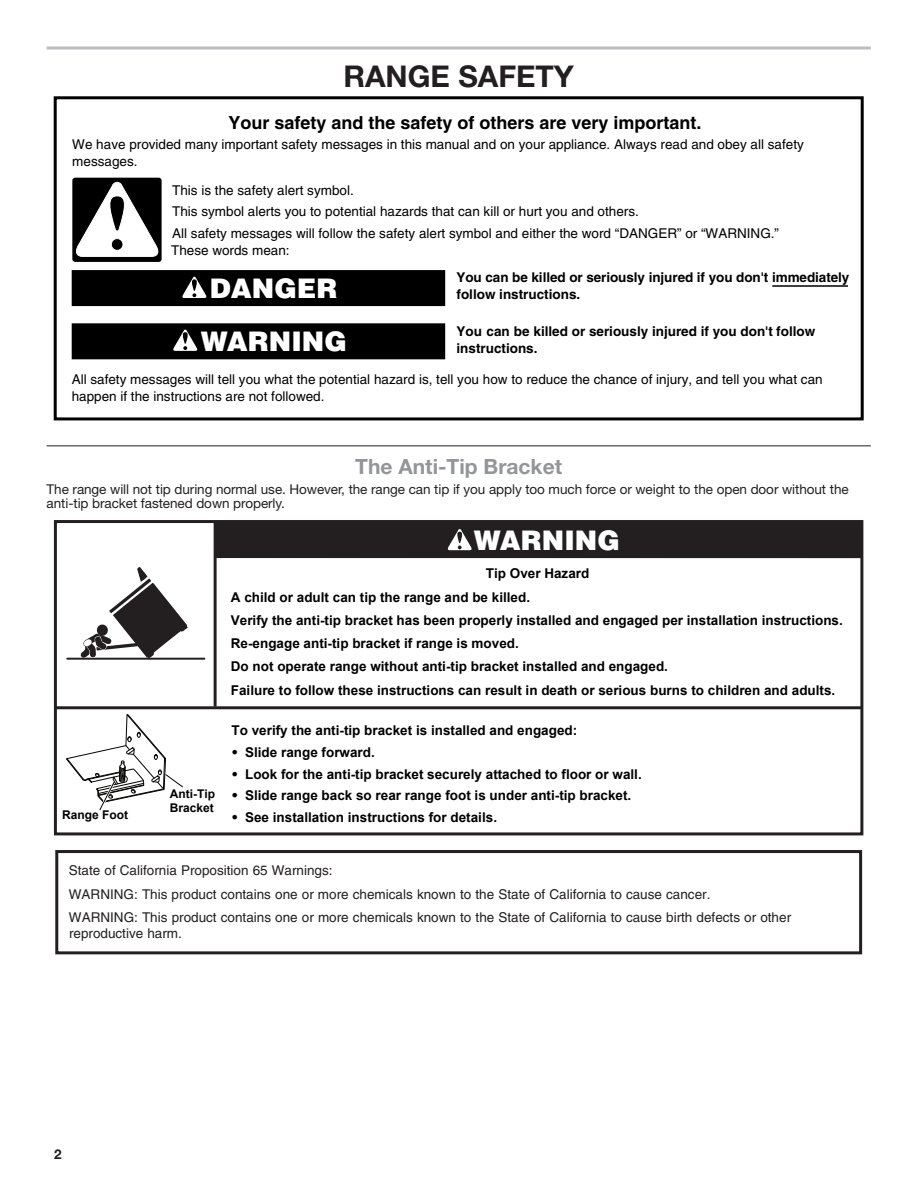
<style>
.page{position:relative;width:918px;height:1188px;background:#fff}
.page>*{position:absolute;margin:0;border:0;box-sizing:border-box;transform-origin:0 0}
.Heading_1_Cook{font:700 30px "Helvetica Neue";color:#231f20}
.t1{font:900 27px/52.8px "Helvetica";color:#fff;text-align:center}
.Heading_2_Cook{font:700 21px "Helvetica Neue";color:#939598}
.t2{font:700 18px "Helvetica";color:#000}
.t3{font:700 13.5px/23.2px "Arial";color:#000}
.t4{font:13.5px/17.2px "Helvetica";color:#000}
.t5{font:13.5px/23.2px "Helvetica";color:#231f20}
.Body{font:13.5px/13.8px "Helvetica Neue LT Std";letter-spacing:-.005em;color:#231f20}
.t6{font:700 13.5px "Helvetica";color:#000}
.t7{font:700 13.5px "Helvetica Neue";color:#231f20}
.t8{font:700 12px/14.2px "Arial";color:#000}
.s1{font-family:"Helvetica";font-weight:900}
</style>
<div class="page">
<svg style="left:47px;top:46px;width:824px;height:4px;background:#cccdcf"></svg>
<hr style="left:47px;top:445px;width:824px;height:1px;background:#231f20">
<div style="left:72px;top:270px;width:373px;height:36px;background:#000"></div>
<div style="left:54px;top:96px;width:810px;height:324px;border:3px solid #000"></div>
<div style="left:72px;top:323px;width:373px;height:36px;background:#000"></div>
<div style="left:72px;top:178px;width:90px;height:84px;border:3px solid #000;border-radius:2px"></div>
<svg style="left:74px;top:182px;width:86px;height:75px"></svg>
<hr style="left:772px;top:285px;width:76px;height:2px;background:#000">
<svg style="left:182px;top:276px;width:25px;height:22px"></svg>
<svg style="left:173px;top:329px;width:25px;height:22px"></svg>
<div style="left:54px;top:520px;width:809px;height:315px;border:3px solid #231f20"></div>
<hr style="left:214px;top:522px;width:3px;height:185px;background:#231f20">
<hr style="left:55px;top:706px;width:806px;height:3px;background:#231f20">
<div style="left:214px;top:522px;width:648px;height:36px;background:#231f20"></div>
<svg style="left:447px;top:529px;width:25px;height:21px"></svg>
<hr style="left:67px;top:658px;width:137px;height:2px;background:#231f20">
<svg style="left:75px;top:567px;width:114px;height:93px"></svg>
<svg style="left:66px;top:714px;width:117px;height:97px"></svg>
<div style="left:55px;top:850px;width:807px;height:104px;border:3px solid #231f20"></div>
<h1 class="Heading_1_Cook" style="left:343px;top:58px;width:232px">RANGE SAFETY</h1>
<p class="t2" style="left:228px;top:111px;width:475px">Your safety and the safety of others are very important.</p>
<p class="t4" style="left:72px;top:135px;width:733px">We have provided many important safety messages in this manual and on your appliance. Always read and obey all safety messages.</p>
<p class="t4" style="left:172px;top:179px;width:608px;line-height:21.8px">This is the safety alert symbol.<br>This symbol alerts you to potential hazards that can kill or hurt you and others.<br>All safety messages will follow the safety alert symbol and either the word “DANGER” or “WARNING.”</p>
<p class="t4" style="left:171px;top:242px;width:120px">These words mean:</p>
<p class="t6" style="left:457px;top:286px;width:125px">follow instructions.</p>
<p class="t6" style="left:457px;top:269px;width:394px">You can be killed or seriously injured if you don't immediately</p>
<p class="t1" style="left:201px;top:262px;width:147px">DANGER<br>WARNING</p>
<p class="t6" style="left:457px;top:323px;width:360px">You can be killed or seriously injured if you don't follow</p>
<p class="t4" style="left:72px;top:371px;width:753px">All safety messages will tell you what the potential hazard is, tell you how to reduce the chance of injury, and tell you what can happen if the instructions are not followed.</p>
<p class="t6" style="left:457px;top:340px;width:83px">instructions.</p>
<h2 class="Heading_2_Cook" style="left:355px;top:454px;width:208px">The Anti-Tip Bracket</h2>
<p class="Body" style="left:47px;top:482px;width:804px">The range will not tip during normal use. However, the range can tip if you apply too much force or weight to the open door without the anti-tip bracket fastened down properly.</p>
<p class="t8" style="left:62px;top:808px;width:67px">Range Foot</p>
<p class="t8" style="left:170px;top:787px;width:47px">Anti-Tip<br>Bracket</p>
<p class="t1" style="left:474px;top:513px;width:148px">WARNING</p>
<p class="t3" style="left:231px;top:563px;width:613px;text-indent:255px">Tip Over Hazard<br>A child or adult can tip the range and be killed.<br>Verify the anti-tip bracket has been properly installed and engaged per installation instructions.<br>Re-engage anti-tip bracket if range is moved.<br>Do not operate range without anti-tip bracket installed and engaged.<br>Failure to follow these instructions can result in death or serious burns to children and adults.</p>
<p class="t3" style="left:232px;top:719px;width:347px">To verify the anti-tip bracket is installed and engaged:</p>
<p class="t3" style="left:232px;top:741px;width:145px"><span class="s1">•</span> Slide range forward.</p>
<p class="t3" style="left:232px;top:763px;width:412px"><span class="s1">•</span> Look for the anti-tip bracket securely attached to floor or wall.</p>
<p class="t3" style="left:232px;top:785px;width:401px"><span class="s1">•</span> Slide range back so rear range foot is under anti-tip bracket.</p>
<p class="t3" style="left:232px;top:806px;width:267px"><span class="s1">•</span> See installation instructions for details.</p>
<p class="t5" style="left:69px;top:859px;width:724px">State of California Proposition 65 Warnings:<br>WARNING: This product contains one or more chemicals known to the State of California to cause cancer.<br>WARNING: This product contains one or more chemicals known to the State of California to cause birth defects or other</p>
<p class="t5" style="left:69px;top:921px;width:114px">reproductive harm.</p>
<p class="t7" style="left:54px;top:1146px;width:9px">2</p>
</div>
